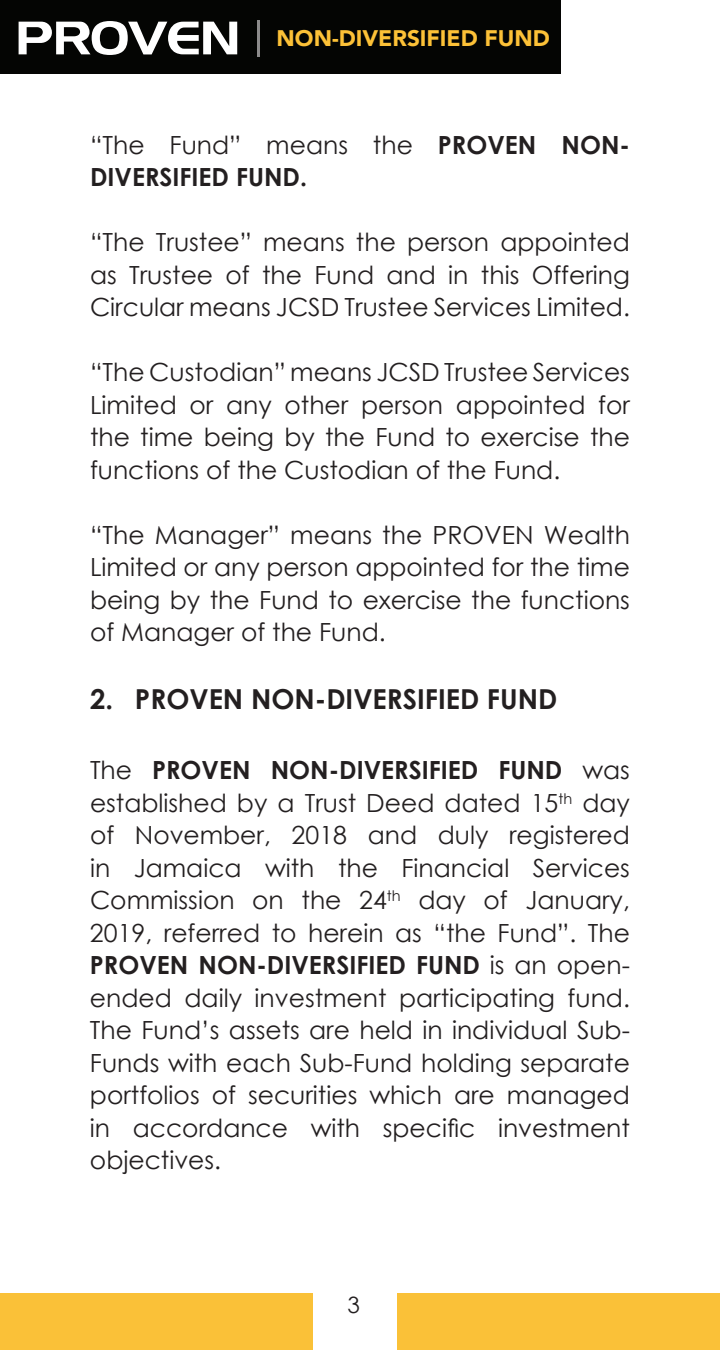
<style>
.page{position:relative;width:720px;height:1350px;background:#fff}
.page>*{position:absolute;margin:0;border:0;box-sizing:border-box;transform-origin:0 0}
.t1{font:700 27.5px "Century Gothic";color:#231f20}
.t2{font:25px/32.5px "Century Gothic";color:#231f20;text-align:justify}
.t3{font:700 25px/32.5px "Century Gothic";color:#231f20}
.t4{font:900 22.5px "Avenir";color:#fcc137}
.t5{font:22.5px "Century Gothic";color:#231f20}
.s1{font-weight:400}
.s2{font-weight:700}
</style>
<div class="page">
<div style="left:0;top:1293px;width:720px;height:57px;background:#fac138"></div>
<div style="left:313px;top:1280px;width:84px;height:70px;background:#fff"></div>
<div style="left:0;top:0;width:561px;height:74px;background:#040503"></div>
<hr style="left:257px;top:20px;width:2px;height:36px;background:#8c8b8b">
<svg style="left:19px;top:21px;width:218px;height:34px"></svg>
<p class="t4" style="left:277px;top:19px;width:275px">NON-DIVERSIFIED FUND</p>
<p class="t3" style="left:90px;top:127px;width:542px"><span class="s1">“The Fund” means the</span> PROVEN NON-<br>DIVERSIFIED FUND.</p>
<p class="t2" style="left:90px;top:226px;width:542px">“The Trustee” means the person appointed as Trustee of the Fund and in this Offering Circular means JCSD Trustee Services Limited.</p>
<p class="t2" style="left:90px;top:356px;width:542px">“The Custodian” means JCSD Trustee Services Limited or any other person appointed for the time being by the Fund to exercise the functions of the Custodian of the Fund.</p>
<p class="t2" style="left:90px;top:518px;width:542px">“The Manager” means the PROVEN Wealth Limited or any person appointed for the time being by the Fund to exercise the functions of Manager of the Fund.</p>
<p class="t1" style="left:90px;top:678px;width:469px">2. PROVEN NON-DIVERSIFIED FUND</p>
<p class="t2" style="left:90px;top:754px;width:542px">The <span class="s2">PROVEN NON-DIVERSIFIED FUND</span> was established by a Trust Deed dated 15<sup>th</sup> day of November, 2018 and duly registered in Jamaica with the Financial Services Commission on the 24<sup>th</sup> day of January, 2019, referred to herein as “the Fund”. The <span class="s2">PROVEN NON-DIVERSIFIED FUND</span> is an open&shy;ended daily investment participating fund.<br>The Fund’s assets are held in individual Sub-Funds with each Sub-Fund holding separate portfolios of securities which are managed in accordance with specific investment objectives.</p>
<p class="t5" style="left:347px;top:1289px;width:14px">3</p>
</div>
